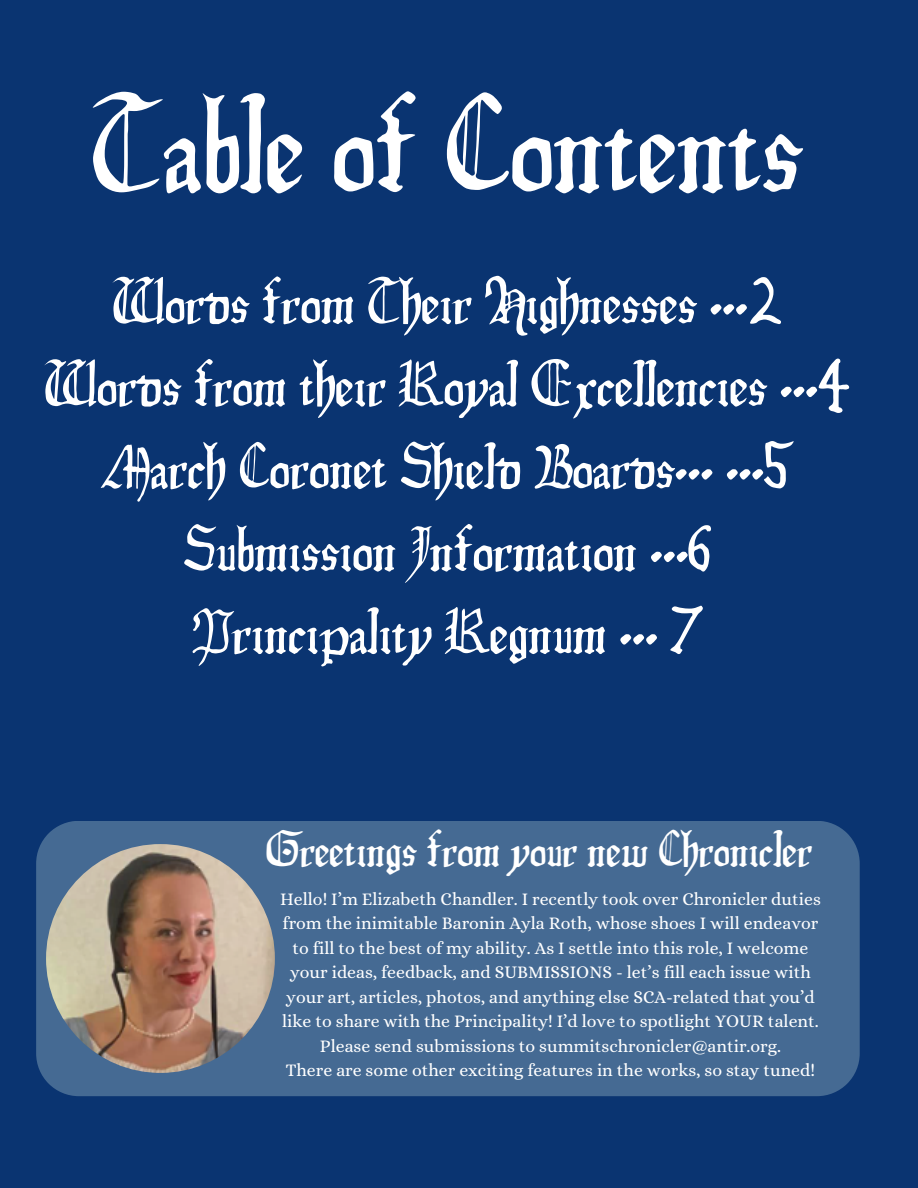
<style>
.page{position:relative;width:918px;height:1188px;background:#0a3471}
.page>*{position:absolute;margin:0;border:0;box-sizing:border-box;transform-origin:0 0}
.t1{font:128.4px "Isabella";color:#fff}
.t2{font:60px/82.5px "Isabella";color:#fff;text-align:center}
.t3{font:47.55px "Isabella";color:#fff}
.t4{font:17.7px/24.5px "Alice";color:#fff;text-align:center}
</style>
<div class="page">
<div style="left:36px;top:821px;width:824px;height:275px;background:#456a93"></div>
<img style="left:46px;top:844px;width:229px;height:229px;border-radius:50%">
<h3 class="t1" style="left:92px;top:35px;width:712px">Table of Contents</h3>
<h2 class="t2" style="left:45px;top:258px;width:807px">Words from Their Highnesses ...2<br>Words from their Royal Excellencies ...4<br>March Coronet Shield Boards… ...5<br>Submission Information …6<br>Principality Regnum … 7</h2>
<p class="t3" style="left:266px;top:808px;width:548px">Greetings from your new Chronicler</p>
<p class="t4" style="left:280px;top:887px;width:542px">Hello! I’m Elizabeth Chandler. I recently took over Chronicler duties from the inimitable Baronin Ayla Roth, whose shoes I will endeavor to fill to the best of my ability. As I settle into this role, I welcome your ideas, feedback, and SUBMISSIONS - let’s fill each issue with your art, articles, photos, and anything else SCA-related that you’d like to share with the Principality! I’d love to spotlight YOUR talent.<br>Please send submissions to summitschronicler@antir.org.</p>
<p class="t4" style="left:286px;top:1058px;width:531px">There are some other exciting features in the works, so stay tuned!</p>
</div>
